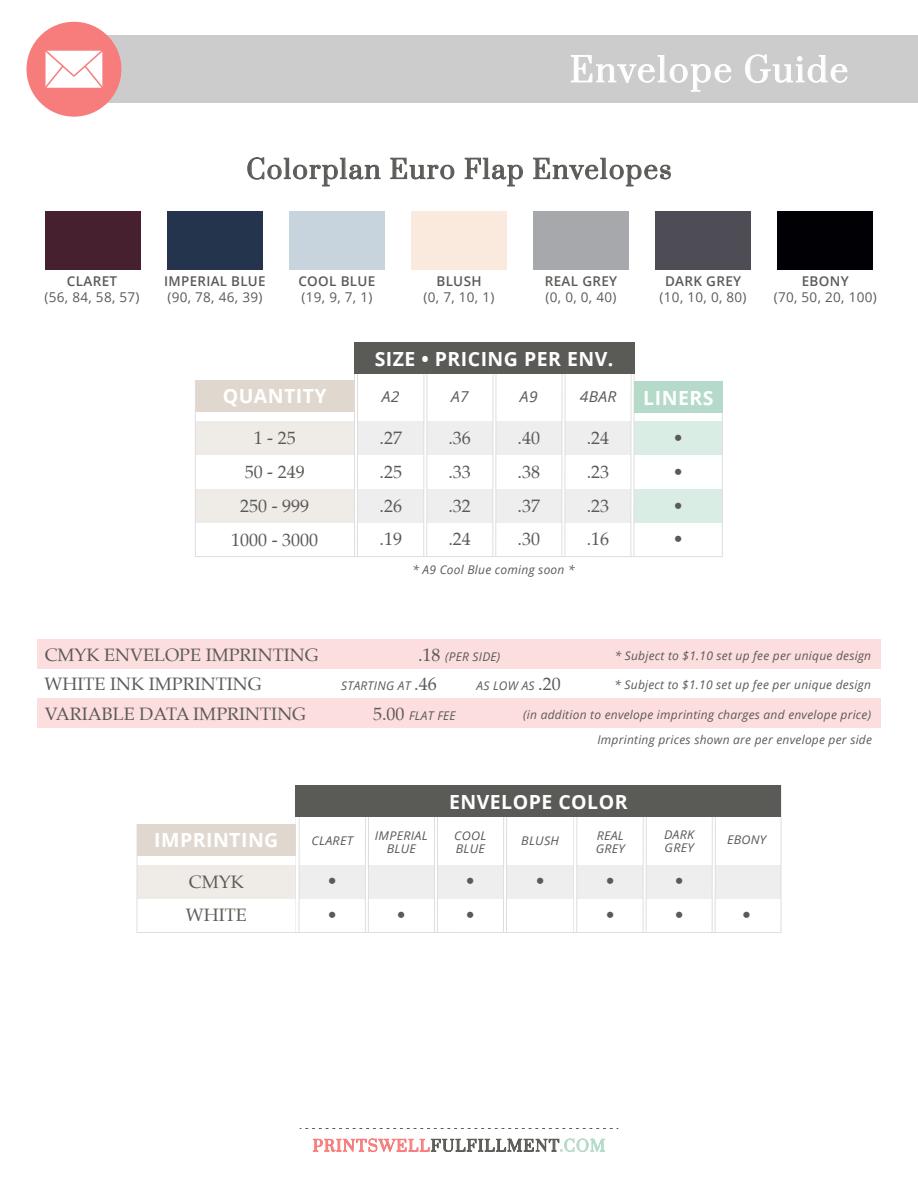
<style>
.page{position:relative;width:918px;height:1188px;background:#fff}
.page>*{position:absolute;margin:0;border:0;box-sizing:border-box;transform-origin:0 0}
.t1{font:33px "Prata";letter-spacing:.06em;color:#fff}
.t2{font:25.5px "Prata";letter-spacing:.06em;color:#5a5a57}
.t3{font:700 19.5px "Open Sans";letter-spacing:.025em;color:#fff}
.t4{font:18px/33.8px "Palatino";color:#5a5a57;text-align:justify}
.t5{font:15px "Prata";letter-spacing:.08em;color:#5a5a57}
.t6{font:italic 15px "Open Sans";letter-spacing:.02em;color:#5a5a57;scale:1.05 1}
.t7{font:13.5px "Open Sans";letter-spacing:.025em;color:#5a5a57}
.t8{font:600 13.5px "Open Sans";letter-spacing:.025em;color:#5a5a57}
.t9{font:italic 12px "Open Sans";letter-spacing:.02em;color:#5a5a57}
.t10{font:italic 12px/13.2px "Open Sans";letter-spacing:.02em;color:#5a5a57;scale:1.05 1}
.s1{font-family:"Palatino";font-style:normal;font-size:18px}
.s2{color:#f77c7c}
.s3{color:#b4dbc9}
</style>
<div class="page">
<div style="left:54px;top:35px;width:864px;height:68px;background:#ccc"></div>
<div style="left:26px;top:22px;width:95px;height:95px;background:#f77c7c;border-radius:50%"></div>
<svg style="left:45px;top:50px;width:58px;height:38px;background:#fdeded"></svg>
<svg style="left:300px;top:1128px;width:318px;height:1px"></svg>
<div style="left:37px;top:640px;width:843px;height:29px;background:#fddede"></div>
<div style="left:38px;top:699px;width:843px;height:29px;background:#fddede"></div>
<svg style="left:571px;top:55px;width:160px;height:37px"></svg>
<svg style="left:745px;top:54px;width:102px;height:29px"></svg>
<svg style="left:247px;top:157px;width:134px;height:29px"></svg>
<svg style="left:390px;top:158px;width:64px;height:21px"></svg>
<svg style="left:465px;top:158px;width:58px;height:28px"></svg>
<svg style="left:533px;top:158px;width:138px;height:28px"></svg>
<svg style="left:313px;top:1138px;width:292px;height:14px"></svg>
<div style="left:533px;top:211px;width:96px;height:58px;background:#a6a8ab"></div>
<div style="left:655px;top:211px;width:96px;height:58px;background:#4e4d56"></div>
<div style="left:777px;top:211px;width:96px;height:58px;background:#000005"></div>
<div style="left:45px;top:211px;width:96px;height:58px;background:#47202f"></div>
<div style="left:167px;top:211px;width:96px;height:58px;background:#25344d"></div>
<div style="left:289px;top:211px;width:96px;height:58px;background:#c8d4dd"></div>
<div style="left:411px;top:211px;width:96px;height:58px;background:#faeadd"></div>
<div style="left:195px;top:422px;width:161px;height:33px;background:#efebe6"></div>
<div style="left:195px;top:489px;width:161px;height:33px;background:#efebe6"></div>
<div style="left:355px;top:422px;width:278px;height:33px;background:#eee"></div>
<div style="left:355px;top:489px;width:278px;height:33px;background:#eee"></div>
<hr style="left:424px;top:350px;width:3px;height:213px;background:#fff">
<hr style="left:493px;top:350px;width:2px;height:213px;background:#fff">
<hr style="left:562px;top:350px;width:2px;height:213px;background:#fff">
<div style="left:634px;top:422px;width:89px;height:33px;background:#d9ede4"></div>
<div style="left:634px;top:489px;width:89px;height:33px;background:#d9ede4"></div>
<div style="left:195px;top:380px;width:161px;height:32px;background:#e0d8ce"></div>
<hr style="left:631px;top:351px;width:3px;height:212px;background:#fff">
<hr style="left:195px;top:380px;width:1px;height:176px;background:#dededd">
<hr style="left:722px;top:381px;width:1px;height:176px;background:#dededd">
<hr style="left:354px;top:364px;width:1px;height:201px;background:#dededd">
<hr style="left:355px;top:329px;width:2px;height:234px;background:#fff">
<hr style="left:423px;top:364px;width:1px;height:201px;background:#dededd">
<hr style="left:426px;top:364px;width:1px;height:201px;background:#dededd">
<hr style="left:493px;top:364px;width:1px;height:201px;background:#dededd">
<hr style="left:496px;top:364px;width:1px;height:201px;background:#dededd">
<hr style="left:562px;top:364px;width:1px;height:201px;background:#dededd">
<hr style="left:565px;top:364px;width:1px;height:201px;background:#dededd">
<hr style="left:357px;top:364px;width:1px;height:201px;background:#dededd">
<hr style="left:631px;top:364px;width:1px;height:201px;background:#dededd">
<hr style="left:634px;top:364px;width:1px;height:201px;background:#dededd">
<div style="left:354px;top:342px;width:280px;height:32px;background:#5a5a57"></div>
<div style="left:195px;top:557px;width:528px;height:13px;background:#fff"></div>
<hr style="left:195px;top:556px;width:528px;height:1px;background:#dededd">
<div style="left:634px;top:381px;width:89px;height:32px;background:#b5dac9"></div>
<div style="left:137px;top:865px;width:161px;height:33px;background:#efebe6"></div>
<div style="left:296px;top:865px;width:485px;height:33px;background:#eee"></div>
<hr style="left:365px;top:787px;width:3px;height:149px;background:#fff">
<hr style="left:434px;top:787px;width:3px;height:149px;background:#fff">
<hr style="left:503px;top:787px;width:3px;height:149px;background:#fff">
<div style="left:137px;top:824px;width:161px;height:32px;background:#e0d8ce"></div>
<hr style="left:137px;top:824px;width:1px;height:108px;background:#dededd">
<hr style="left:296px;top:773px;width:3px;height:163px;background:#fff">
<hr style="left:365px;top:797px;width:1px;height:140px;background:#dededd">
<hr style="left:368px;top:797px;width:1px;height:140px;background:#dededd">
<hr style="left:434px;top:797px;width:1px;height:140px;background:#dededd">
<hr style="left:437px;top:797px;width:1px;height:140px;background:#dededd">
<hr style="left:503px;top:797px;width:1px;height:140px;background:#dededd">
<hr style="left:506px;top:797px;width:1px;height:140px;background:#dededd">
<hr style="left:299px;top:797px;width:1px;height:140px;background:#dededd">
<hr style="left:643px;top:787px;width:3px;height:149px;background:#fff">
<hr style="left:712px;top:787px;width:3px;height:149px;background:#fff">
<hr style="left:781px;top:785px;width:1px;height:147px;background:#dededd">
<hr style="left:574px;top:773px;width:3px;height:163px;background:#fff">
<hr style="left:643px;top:797px;width:1px;height:140px;background:#dededd">
<hr style="left:646px;top:797px;width:1px;height:140px;background:#dededd">
<hr style="left:712px;top:797px;width:1px;height:140px;background:#dededd">
<hr style="left:715px;top:797px;width:1px;height:140px;background:#dededd">
<hr style="left:576px;top:797px;width:1px;height:140px;background:#dededd">
<div style="left:296px;top:785px;width:485px;height:32px;background:#5a5a57"></div>
<div style="left:137px;top:933px;width:644px;height:13px;background:#fff"></div>
<hr style="left:137px;top:932px;width:644px;height:1px;background:#dededd">
<h1 class="t1" style="left:570px;top:49px;width:280px">Envelope Guide</h1>
<h2 class="t2" style="left:247px;top:153px;width:426px">Colorplan Euro Flap Envelopes</h2>
<p class="t8" style="left:67px;top:271px;width:52px">CLARET</p>
<p class="t7" style="left:45px;top:288px;width:97px">(56, 84, 58, 57)</p>
<p class="t8" style="left:164px;top:271px;width:103px">IMPERIAL BLUE</p>
<p class="t7" style="left:167px;top:288px;width:97px">(90, 78, 46, 39)</p>
<p class="t8" style="left:298px;top:271px;width:79px">COOL BLUE</p>
<p class="t7" style="left:301px;top:288px;width:72px">(19, 9, 7, 1)</p>
<p class="t8" style="left:436px;top:271px;width:47px">BLUSH</p>
<p class="t7" style="left:424px;top:288px;width:72px">(0, 7, 10, 1)</p>
<p class="t8" style="left:545px;top:271px;width:74px">REAL GREY</p>
<p class="t7" style="left:546px;top:288px;width:72px">(0, 0, 0, 40)</p>
<h3 class="t3" style="left:375px;top:345px;width:240px">SIZE • PRICING PER ENV.</h3>
<h3 class="t3" style="left:223px;top:383px;width:106px">QUANTITY</h3>
<p class="t6" style="left:382px;top:386px;width:18px">A2</p>
<p class="t6" style="left:451px;top:386px;width:18px">A7</p>
<p class="t6" style="left:520px;top:386px;width:18px">A9</p>
<p class="t6" style="left:580px;top:386px;width:36px">4BAR</p>
<h3 class="t4" style="left:231px;top:421px;width:88px;text-align:center">1 - 25<br>50 - 249<br>250 - 999<br>1000 - 3000</h3>
<h3 class="t4" style="left:380px;top:421px;width:24px">.27 .25 .26 .19</h3>
<h3 class="t4" style="left:448px;top:421px;width:24px">.36 .33 .32 .24</h3>
<h3 class="t4" style="left:518px;top:421px;width:24px">.40 .38 .37 .30</h3>
<h3 class="t4" style="left:587px;top:421px;width:24px">.24 .23 .23 .16</h3>
<p class="t9" style="left:412px;top:561px;width:164px">* A9 Cool Blue coming soon *</p>
<p class="t8" style="left:665px;top:271px;width:78px">DARK GREY</p>
<p class="t7" style="left:660px;top:288px;width:89px">(10, 10, 0, 80)</p>
<h3 class="t3" style="left:643px;top:384px;width:72px">LINERS</h3>
<h3 class="t4" style="left:673px;top:421px;width:12px">• • • •</h3>
<p class="t8" style="left:802px;top:272px;width:48px">EBONY</p>
<p class="t7" style="left:774px;top:288px;width:105px">(70, 50, 20, 100)</p>
<h3 class="t4" style="left:45px;top:638px;width:275px">CMYK ENVELOPE IMPRINTING</h3>
<p class="t9" style="left:615px;top:648px;width:258px">* Subject to $1.10 set up fee per unique design</p>
<p class="t9" style="left:418px;top:648px;width:84px"><span class="s1">.18</span> (PER SIDE)</p>
<h3 class="t4" style="left:45px;top:667px;width:218px">WHITE INK IMPRINTING</h3>
<p class="t9" style="left:341px;top:677px;width:97px">STARTING AT <span class="s1">.46</span></p>
<p class="t9" style="left:477px;top:677px;width:86px">AS LOW AS <span class="s1">.20</span></p>
<p class="t9" style="left:614px;top:676px;width:258px">* Subject to $1.10 set up fee per unique design</p>
<h3 class="t4" style="left:45px;top:697px;width:263px">VARIABLE DATA IMPRINTING</h3>
<p class="t9" style="left:373px;top:707px;width:84px"><span class="s1">5.00</span> FLAT FEE</p>
<p class="t9" style="left:523px;top:706px;width:350px">(in addition to envelope imprinting charges and envelope price)</p>
<p class="t9" style="left:597px;top:732px;width:276px">Imprinting prices shown are per envelope per side</p>
<h3 class="t3" style="left:449px;top:788px;width:180px">ENVELOPE COLOR</h3>
<h3 class="t3" style="left:154px;top:826px;width:126px">IMPRINTING</h3>
<p class="t10" style="left:312px;top:833px;width:41px">CLARET</p>
<p class="t10" style="left:375px;top:829px;width:52px;text-align:center">IMPERIAL<br>BLUE</p>
<p class="t10" style="left:454px;top:828px;width:32px">COOL<br>BLUE</p>
<p class="t10" style="left:521px;top:833px;width:38px">BLUSH</p>
<p class="t10" style="left:596px;top:828px;width:29px">REAL<br>GREY</p>
<p class="t10" style="left:664px;top:828px;width:30px">DARK<br>GREY</p>
<p class="t10" style="left:727px;top:833px;width:39px">EBONY</p>
<h3 class="t4" style="left:186px;top:865px;width:63px">CMYK<br>WHITE</h3>
<h3 class="t4" style="left:327px;top:864px;width:12px">• •</h3>
<h3 class="t4" style="left:396px;top:898px;width:12px">•</h3>
<h3 class="t4" style="left:465px;top:864px;width:12px">• •</h3>
<h3 class="t4" style="left:535px;top:864px;width:12px">•</h3>
<h3 class="t4" style="left:605px;top:864px;width:12px">• •</h3>
<h3 class="t4" style="left:674px;top:864px;width:12px">• •</h3>
<h3 class="t4" style="left:741px;top:898px;width:12px">•</h3>
<p class="t5" style="left:313px;top:1136px;width:294px"><span class="s2">PRINTSWELL</span>FULFILLMENT<span class="s3">.COM</span></p>
</div>
